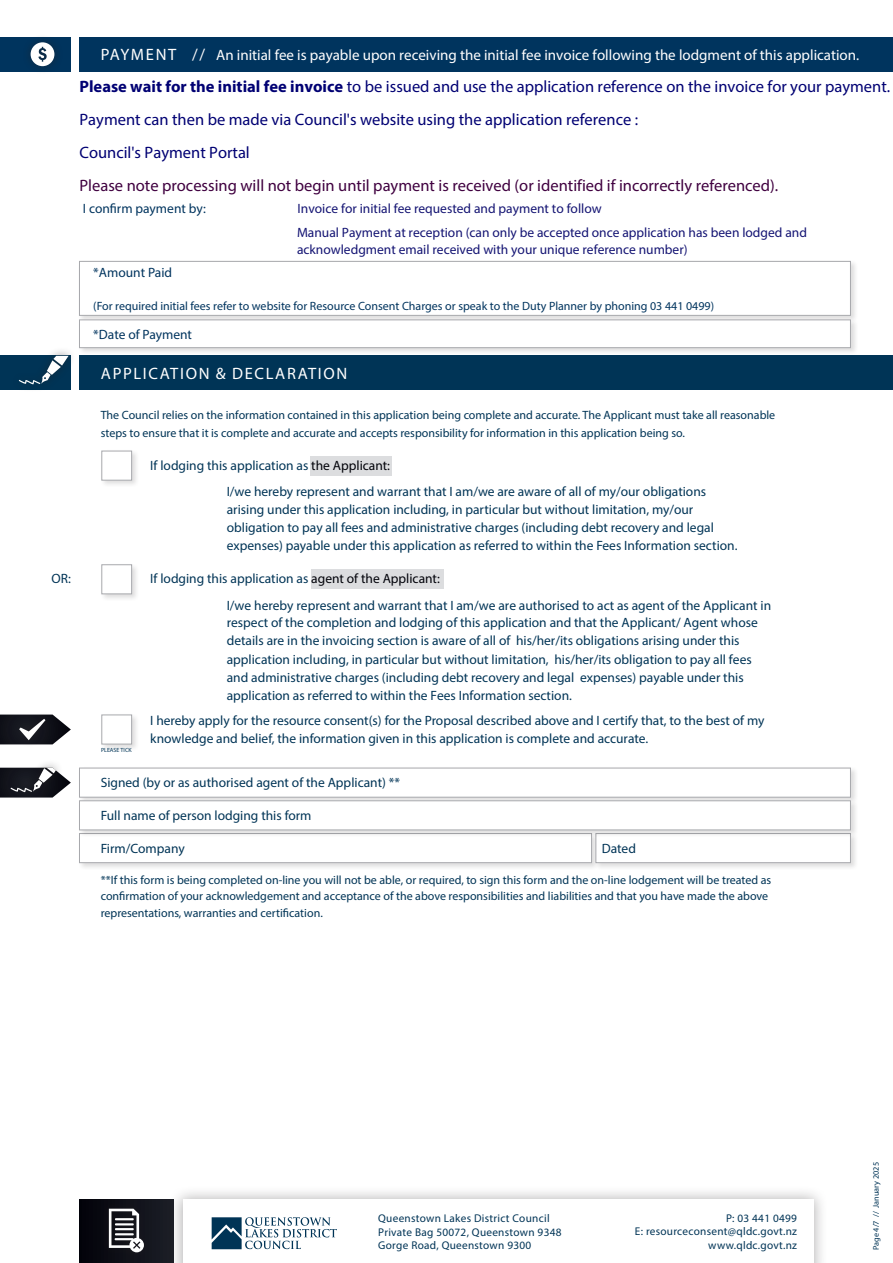
<style>
.page{position:relative;width:893px;height:1263px;background:#fff}
.page>*{position:absolute;margin:0;border:0;box-sizing:border-box;transform-origin:0 0}
.t1{font:16.5px/33px "Myriad Pro";color:#000073}
.t2{font:16.5px "Myriad Pro";letter-spacing:.1em;color:#fff}
.t3{font:15px "Myriad Pro";color:#fff}
.t4{font:13.5px/18px "Myriad Pro";color:#003456}
.t5{font:13.5px/23.7px "Myriad Pro";color:#141473}
.t6{font:13.5px "Myriad Pro";color:#00345e}
.t7{font:12px/16.5px "Myriad Pro";color:#003456}
.t8{font:12px "Myriad Pro";color:#00345e}
.t9{font:11.25px/13.5px "Myriad Pro";letter-spacing:.025em;color:#003456}
.t10{font:8.25px "Myriad Pro";color:#003456}
.t11{font:6px "Myriad Pro";color:#003456}
.s1{font-size:16.5px}
.s2{font-weight:700}
.s3{color:#400040}
.s4{color:#010209}
</style>
<div class="page">
<div style="left:79px;top:356px;width:814px;height:34px;background:#003456"></div>
<div style="left:0;top:356px;width:71px;height:34px;background:#003456"></div>
<div style="left:310px;top:456px;width:81px;height:19px;background:#dcdddf"></div>
<div style="left:311px;top:569px;width:132px;height:20px;background:#dcdddf"></div>
<div style="left:79px;top:37px;width:814px;height:34px;background:#00345e"></div>
<div style="left:0;top:37px;width:71px;height:34px;background:#00345e"></div>
<div style="left:78px;top:259px;width:781px;height:64px;background:#231f20;opacity:.15"></div>
<div style="left:79px;top:261px;width:772px;height:55px;background:#fff;border:1px solid #a8a9ad"></div>
<div style="left:77px;top:318px;width:781px;height:38px;background:#231f20;opacity:.15"></div>
<div style="left:79px;top:319px;width:772px;height:29px;background:#fff;border:1px solid #a8a9ad"></div>
<div style="left:22px;top:33px;width:41px;height:42px;background:#231f20;opacity:.5"></div>
<svg style="left:31px;top:42px;width:23px;height:24px"></svg>
<div style="left:77px;top:766px;width:781px;height:39px;background:#231f20;opacity:.15"></div>
<div style="left:79px;top:768px;width:772px;height:29px;background:#fff;border:1px solid #a8a9ad"></div>
<div style="left:77px;top:831px;width:523px;height:39px;background:#231f20;opacity:.15"></div>
<div style="left:79px;top:833px;width:513px;height:30px;background:#fff;border:1px solid #a8a9ad"></div>
<div style="left:594px;top:831px;width:264px;height:39px;background:#231f20;opacity:.15"></div>
<div style="left:595px;top:833px;width:256px;height:30px;background:#fff;border:1px solid #a8a9ad"></div>
<div style="left:77px;top:799px;width:781px;height:39px;background:#231f20;opacity:.15"></div>
<div style="left:79px;top:800px;width:772px;height:30px;background:#fff;border:1px solid #a8a9ad"></div>
<div style="left:100px;top:449px;width:40px;height:39px;background:#231f20;opacity:.15"></div>
<div style="left:101px;top:451px;width:31px;height:29px;background:#fff;border:1px solid #a8a9ad"></div>
<div style="left:100px;top:563px;width:40px;height:39px;background:#231f20;opacity:.15"></div>
<div style="left:101px;top:564px;width:31px;height:30px;background:#fff;border:1px solid #a8a9ad"></div>
<div style="left:100px;top:713px;width:40px;height:39px;background:#231f20;opacity:.15"></div>
<div style="left:101px;top:714px;width:31px;height:30px;background:#fff;border:1px solid #a8a9ad"></div>
<div style="left:3px;top:759px;width:61px;height:42px;background:#231f20;opacity:.5"></div>
<svg style="left:0;top:768px;width:71px;height:29px"></svg>
<div style="left:11px;top:347px;width:65px;height:46px;background:#231f20;opacity:.5"></div>
<svg style="left:18px;top:356px;width:51px;height:28px"></svg>
<div style="left:11px;top:711px;width:42px;height:37px;background:#231f20;opacity:.5"></div>
<svg style="left:0;top:714px;width:71px;height:30px"></svg>
<div style="left:79px;top:1199px;width:95px;height:64px;background:linear-gradient(to right,#02020a,#1c1e27)"></div>
<div style="left:168px;top:1185px;width:660px;height:78px;background:#231f20;opacity:.35"></div>
<div style="left:183px;top:1199px;width:631px;height:64px;background:#fff"></div>
<svg style="left:212px;top:1217px;width:125px;height:32px"></svg>
<div style="left:100px;top:1200px;width:53px;height:61px;background:#12131a"></div>
<svg style="left:109px;top:1209px;width:35px;height:43px"></svg>
<p class="t4" style="left:52px;top:569px;width:21px">OR:</p>
<p class="t3" style="left:101px;top:46px;width:760px"><span class="s1">PAYMENT //</span> An initial fee is payable upon receiving the initial fee invoice following the lodgment of this application.</p>
<p class="t1" style="left:79px;top:70px;width:812px"><span class="s2">Please wait for the initial fee invoice</span> to be issued and use the application reference on the invoice for your payment.<br>Payment can then be made via Council's website using the application reference :<br>Council's Payment Portal<br><span class="s3">Please note processing will not begin until payment is received (or identified if incorrectly referenced).</span></p>
<p class="t6" style="left:83px;top:200px;width:124px">I confirm payment by:</p>
<p class="t5" style="left:297px;top:196px;width:511px">Invoice for initial fee requested and payment to follow<br>Manual Payment at reception (can only be accepted once application has been lodged and</p>
<p class="t5" style="left:297px;top:238px;width:392px">acknowledgment email received with your unique reference number)</p>
<p class="t6" style="left:93px;top:265px;width:80px">*Amount Paid</p>
<p class="t8" style="left:93px;top:299px;width:622px">(For required initial fees refer to website for Resource Consent Charges or speak to the Duty Planner by phoning 03 441 0499)</p>
<p class="t6" style="left:93px;top:326px;width:100px">*Date of Payment</p>
<p class="t2" style="left:101px;top:363px;width:248px">APPLICATION &amp; DECLARATION</p>
<p class="t7" style="left:101px;top:406px;width:676px;line-height:18px">The Council relies on the information contained in this application being complete and accurate. The Applicant must take all reasonable steps to ensure that it is complete and accurate and accepts responsibility for information in this application being so.</p>
<p class="t4" style="left:150px;top:456px;width:241px">If lodging this application as <span class="s4">the Applicant:</span></p>
<p class="t4" style="left:227px;top:482px;width:512px">I/we hereby represent and warrant that I am/we are aware of all of my/our obligations arising under this application including, in particular but without limitation, my/our obligation to pay all fees and administrative charges (including debt recovery and legal expenses) payable under this application as referred to within the Fees Information section.</p>
<p class="t4" style="left:150px;top:569px;width:291px">If lodging this application as <span class="s4">agent of the Applicant:</span></p>
<p class="t4" style="left:227px;top:596px;width:546px">I/we hereby represent and warrant that I am/we are authorised to act as agent of the Applicant in respect of the completion and lodging of this application and that the Applicant/ Agent whose details are in the invoicing section is aware of all of his/her/its obligations arising under this application including, in particular but without limitation, his/her/its obligation to pay all fees and administrative charges (including debt recovery and legal expenses) payable under this application as referred to within the Fees Information section.</p>
<p class="t4" style="left:150px;top:711px;width:616px">I hereby apply for the resource consent(s) for the Proposal described above and I certify that, to the best of my knowledge and belief, the information given in this application is complete and accurate.</p>
<p class="t4" style="left:101px;top:773px;width:301px">Signed (by or as authorised agent of the Applicant) **</p>
<p class="t4" style="left:101px;top:806px;width:212px">Full name of person lodging this form</p>
<p class="t4" style="left:101px;top:839px;width:85px">Firm/Company</p>
<p class="t4" style="left:602px;top:839px;width:36px">Dated</p>
<p class="t7" style="left:101px;top:871px;width:672px">**If this form is being completed on-line you will not be able, or required, to sign this form and the on-line lodgement will be treated as confirmation of your acknowledgement and acceptance of the above responsibilities and liabilities and that you have made the above representations, warranties and certification.</p>
<p class="t11" style="left:101px;top:746px;width:32px">PLEASE TICK</p>
<p class="t9" style="left:378px;top:1211px;width:185px">Queenstown Lakes District Council<br>Private Bag 50072, Queenstown 9348<br>Gorge Road, Queenstown 9300</p>
<p class="t9" style="left:635px;top:1211px;width:164px;text-align:right">P: 03 441 0499<br>E: resourceconsent@qldc.govt.nz www.qldc.govt.nz</p>
<p class="t10" style="left:871px;top:1250px;width:90px;rotate:-90deg">Page 4/7 // January 2025</p>
</div>
